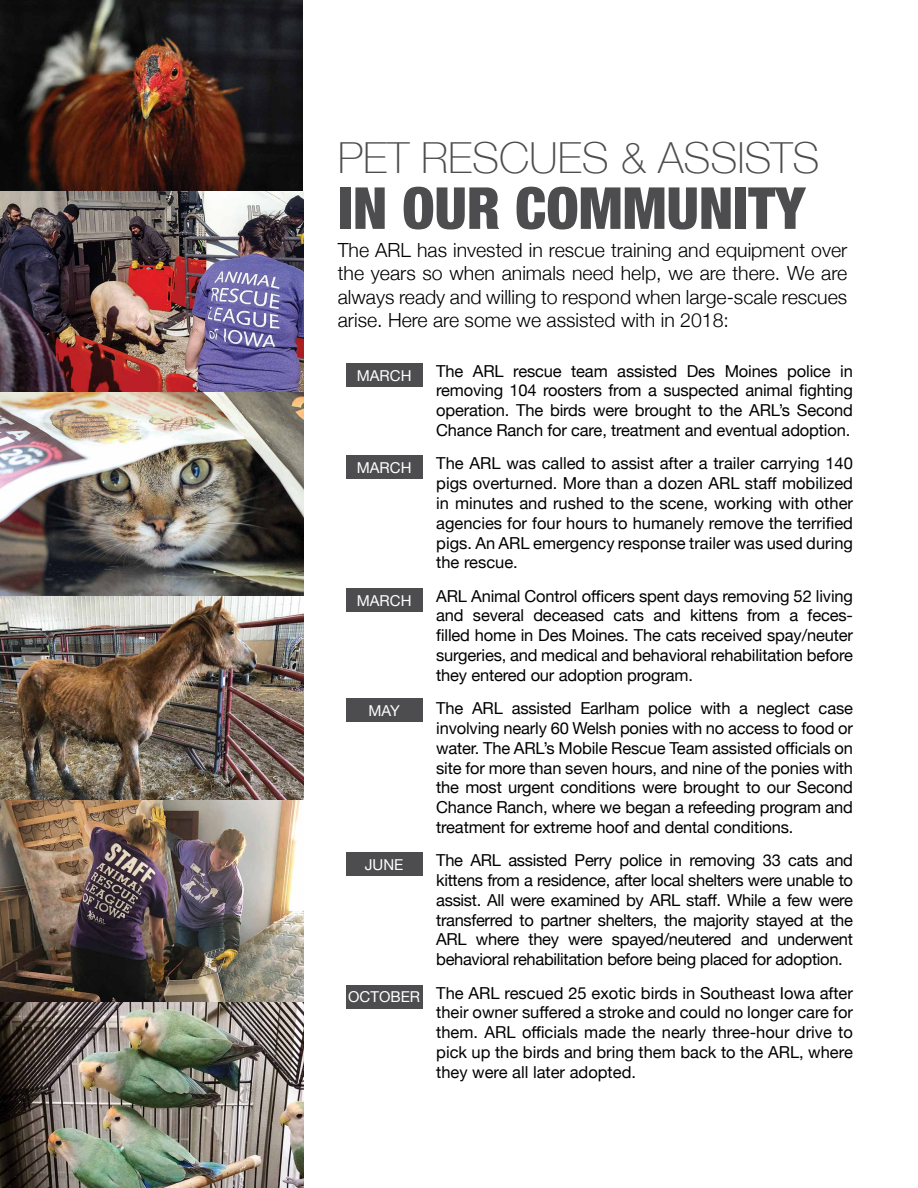
<style>
.page{position:relative;width:918px;height:1188px;background:#fff}
.page>*{position:absolute;margin:0;border:0;box-sizing:border-box;transform-origin:0 0}
.t1{font:900 condensed 58.05px "Helvetica Neue";color:#4d4d4f}
.t2{font:100 42.75px "Helvetica Neue";color:#4d4d4f}
.t3{font:300 19.5px/23.4px "Helvetica Neue";color:#000;text-align:justify}
.t4{font:16.5px/19.8px "Helvetica Neue";letter-spacing:-.01em;color:#000;text-align:justify}
.t5{font:15px "Helvetica Neue";color:#fff}
</style>
<div class="page">
<div style="left:346px;top:364px;width:77px;height:23px;background:#4d4d4f"></div>
<div style="left:346px;top:456px;width:77px;height:23px;background:#4d4d4f"></div>
<div style="left:346px;top:588px;width:77px;height:24px;background:#4d4d4f"></div>
<div style="left:346px;top:699px;width:77px;height:23px;background:#4d4d4f"></div>
<div style="left:346px;top:852px;width:77px;height:24px;background:#4d4d4f"></div>
<div style="left:346px;top:985px;width:77px;height:23px;background:#4d4d4f"></div>
<img style="left:0;top:0;width:303px;height:1188px">
<h2 class="t2" style="left:338px;top:125px;width:483px">PET RESCUES &amp; ASSISTS</h2>
<h1 class="t1" style="left:338px;top:160px;width:469px">IN OUR COMMUNITY</h1>
<p class="t3" style="left:338px;top:237px;width:511px">The ARL has invested in rescue training and equipment over the years so when animals need help, we are there. We are always ready and willing to respond when large-scale rescues arise. Here are some we assisted with in 2018:</p>
<p class="t4" style="left:436px;top:362px;width:418px;text-indent:-27px">• The ARL rescue team assisted Des Moines police in removing 104 roosters from a suspected animal fighting operation. The birds were brought to the ARL’s Second Chance Ranch for care, treatment and eventual adoption.</p>
<p class="t4" style="left:436px;top:455px;width:418px;text-indent:-27px">• The ARL was called to assist after a trailer carrying 140 pigs overturned. More than a dozen ARL staff mobilized in minutes and rushed to the scene, working with other agencies for four hours to humanely remove the terrified pigs. An ARL emergency response trailer was used during the rescue.</p>
<p class="t4" style="left:436px;top:587px;width:418px;text-indent:-27px">• ARL Animal Control officers spent days removing 52 living and several deceased cats and kittens from a feces&shy;filled home in Des Moines. The cats received spay/neuter surgeries, and medical and behavioral rehabilitation before they entered our adoption program.</p>
<p class="t4" style="left:436px;top:699px;width:418px;text-indent:-27px">• The ARL assisted Earlham police with a neglect case involving nearly 60 Welsh ponies with no access to food or water. The ARL’s Mobile Rescue Team assisted officials on site for more than seven hours, and nine of the ponies with the most urgent conditions were brought to our Second Chance Ranch, where we began a refeeding program and treatment for extreme hoof and dental conditions.</p>
<p class="t4" style="left:436px;top:851px;width:418px;text-indent:-27px">• The ARL assisted Perry police in removing 33 cats and kittens from a residence, after local shelters were unable to assist. All were examined by ARL staff. While a few were transferred to partner shelters, the majority stayed at the ARL where they were spayed/neutered and underwent behavioral rehabilitation before being placed for adoption.</p>
<p class="t4" style="left:436px;top:984px;width:418px;text-indent:-27px">• The ARL rescued 25 exotic birds in Southeast Iowa after their owner suffered a stroke and could no longer care for them. ARL officials made the nearly three-hour drive to pick up the birds and bring them back to the ARL, where they were all later adopted.</p>
<p class="t5" style="left:357px;top:365px;width:56px">MARCH</p>
<p class="t5" style="left:357px;top:457px;width:56px">MARCH</p>
<p class="t5" style="left:357px;top:590px;width:56px">MARCH</p>
<p class="t5" style="left:368px;top:700px;width:33px">MAY</p>
<p class="t5" style="left:365px;top:854px;width:40px">JUNE</p>
<p class="t5" style="left:348px;top:986px;width:73px">OCTOBER</p>
</div>
